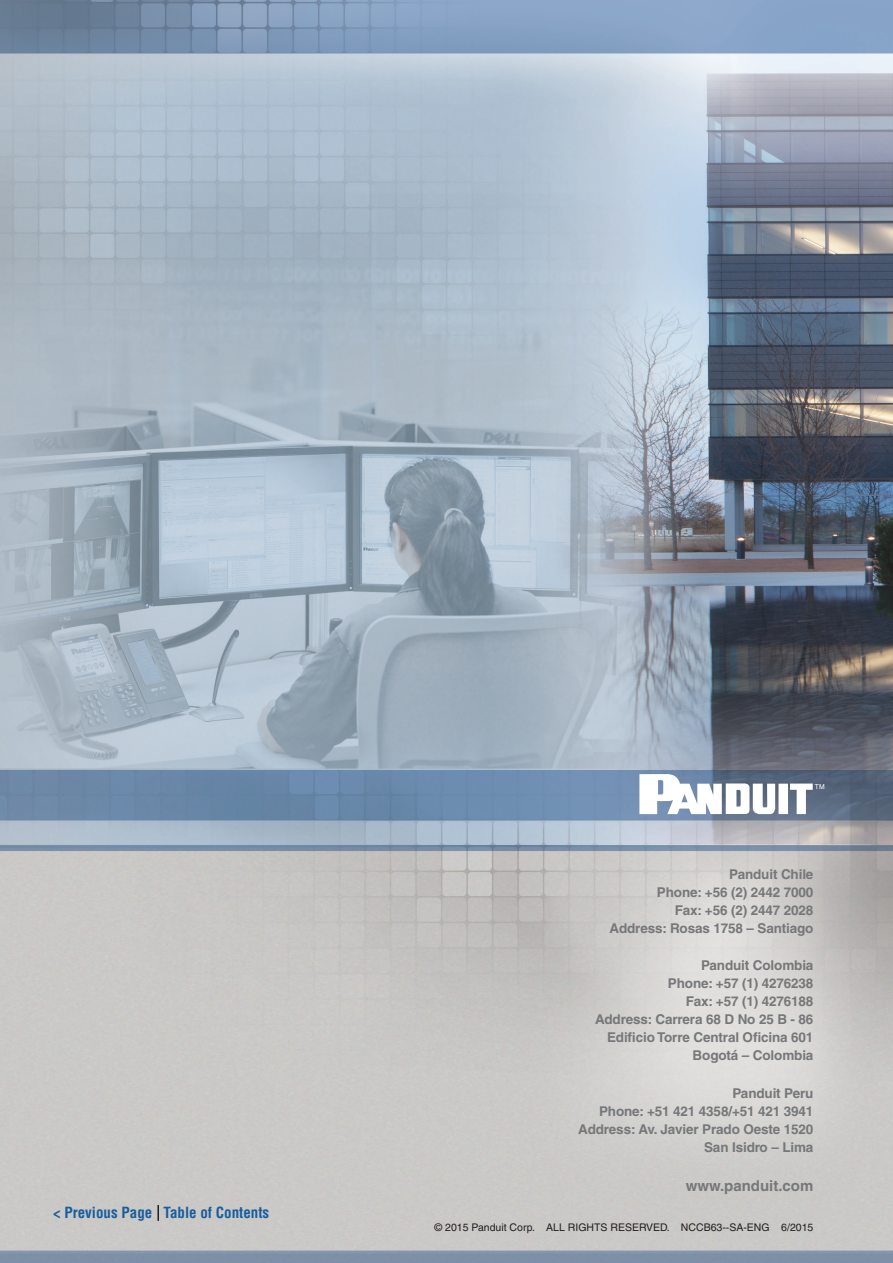
<style>
.page{position:relative;width:893px;height:1263px;background:#fff}
.page>*{position:absolute;margin:0;border:0;box-sizing:border-box;transform-origin:0 0}
.t1{font:700 condensed 15px "Helvetica";color:#175d9e}
.t2{font:700 15px "Helvetica";color:#767779}
.t3{font:700 13.5px "Helvetica";letter-spacing:-.01em;color:#767779}
.t4{font:10.5px "Helvetica";color:#231f20}
.t5{font:6.75px "Helvetica";color:#fff}
</style>
<div class="page">
<img style="left:0;top:0;width:893px;height:1263px">
<svg style="left:639px;top:774px;width:174px;height:40px"></svg>
<svg style="left:157px;top:1205px;width:2px;height:16px"></svg>
<p class="t1" style="left:53px;top:1203px;width:217px">&lt; Previous Page Table of Contents</p>
<p class="t5" style="left:815px;top:783px;width:11px">TM</p>
<p class="t3" style="left:729px;top:866px;width:86px">Panduit Chile</p>
<p class="t3" style="left:657px;top:884px;width:158px">Phone: +56 (2) 2442 7000</p>
<p class="t3" style="left:675px;top:902px;width:140px">Fax: +56 (2) 2447 2028</p>
<p class="t3" style="left:610px;top:920px;width:205px">Address: Rosas 1758 – Santiago</p>
<p class="t3" style="left:701px;top:957px;width:114px">Panduit Colombia</p>
<p class="t3" style="left:668px;top:975px;width:147px">Phone: +57 (1) 4276238</p>
<p class="t3" style="left:686px;top:993px;width:129px">Fax: +57 (1) 4276188</p>
<p class="t3" style="left:595px;top:1011px;width:220px">Address: Carrera 68 D No 25 B - 86</p>
<p class="t3" style="left:607px;top:1029px;width:208px">Edificio Torre Central Oficina 601</p>
<p class="t3" style="left:693px;top:1047px;width:122px">Bogotá – Colombia</p>
<p class="t3" style="left:732px;top:1085px;width:82px">Panduit Peru</p>
<p class="t3" style="left:599px;top:1103px;width:216px">Phone: +51 421 4358/+51 421 3941</p>
<p class="t3" style="left:578px;top:1121px;width:237px">Address: Av. Javier Prado Oeste 1520</p>
<p class="t3" style="left:704px;top:1139px;width:111px">San Isidro – Lima</p>
<p class="t2" style="left:686px;top:1176px;width:129px">www.panduit.com</p>
<p class="t4" style="left:435px;top:1222px;width:380px">© 2015 Panduit Corp. ALL RIGHTS RESERVED. NCCB63--SA-ENG 6/2015</p>
</div>
